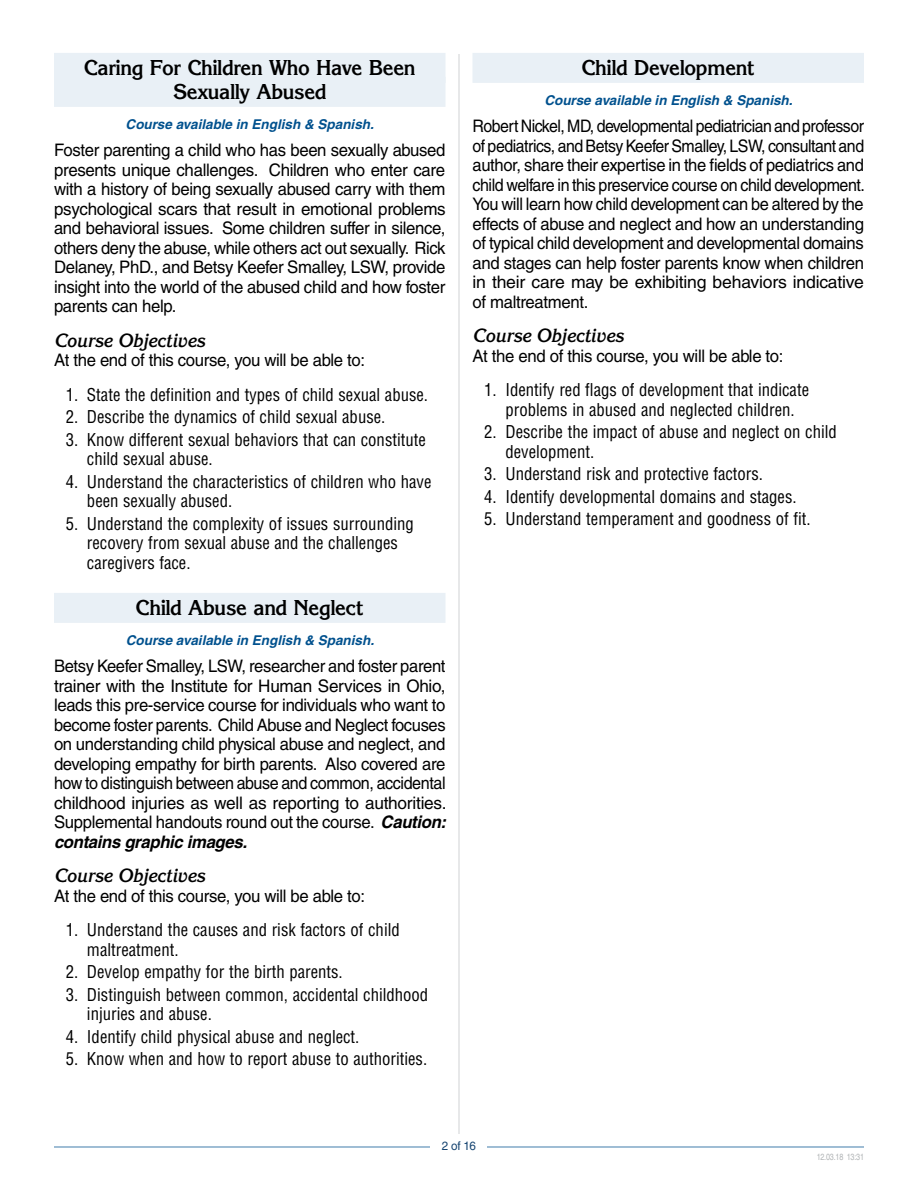
<style>
.page{position:relative;width:918px;height:1188px;background:#fff}
.page>*{position:absolute;margin:0;border:0;box-sizing:border-box;transform-origin:0 0}
.t1{font:700 21px/24px "Korinna";letter-spacing:-.025em;color:#000;text-align:center}
.t2{font:italic 700 18.75px "Korinna";letter-spacing:-.01em;color:#000;scale:.94 1}
.t3{font:condensed 17.25px/19.5px "Helvetica";color:#000}
.t4{font:17.25px/19.5px "Helvetica";letter-spacing:-.02em;color:#000;text-align:justify}
.t5{font:17.25px/19.5px "Helvetica";letter-spacing:-.02em;color:#000;text-align:justify;scale:.92 1}
.t6{font:17.25px/19.5px "Helvetica";letter-spacing:-.02em;color:#000;text-align:justify;scale:.96 1}
.t7{font:italic 700 13.5px "Helvetica";color:#00518e}
.t8{font:12px "Helvetica";color:#174571}
.t9{font:condensed 9px "Helvetica";letter-spacing:-.02em;color:#b1b4b6}
.s1{font-weight:700;font-style:italic}
</style>
<div class="page">
<hr style="left:54px;top:1146px;width:810px;height:2px;background:#80a8c7">
<div style="left:431px;top:1141px;width:56px;height:17px;background:#fff"></div>
<div style="left:54px;top:53px;width:392px;height:30px;background:#e9f0f6"></div>
<div style="left:54px;top:77px;width:392px;height:30px;background:#e9f0f6"></div>
<div style="left:54px;top:593px;width:392px;height:30px;background:#e9f0f6"></div>
<div style="left:472px;top:53px;width:392px;height:30px;background:#e9f0f6"></div>
<hr style="left:458px;top:54px;width:2px;height:1080px;background:#e6e7e8">
<p class="t1" style="left:84px;top:56px;width:334px">Caring For Children Who Have Been<br>Sexually Abused</p>
<p class="t7" style="left:126px;top:116px;width:250px">Course available in English &amp; Spanish.</p>
<p class="t4" style="left:54px;top:141px;width:393px">Foster parenting a child who has been sexually abused presents unique challenges. Children who enter care with a history of being sexually abused carry with them psychological scars that result in emotional problems and behavioral issues. Some children suffer in silence, others deny the abuse, while others act out sexually. Rick Delaney, PhD., and Betsy Keefer Smalley, LSW, provide insight into the world of the abused child and how foster parents can help.</p>
<p class="t2" style="left:54px;top:329px;width:162px">Course Objectives</p>
<p class="t4" style="left:54px;top:351px;width:313px">At the end of this course, you will be able to:</p>
<p class="t3" style="left:66px;top:385px;width:364px">1. State the definition and types of child sexual abuse.</p>
<p class="t3" style="left:66px;top:407px;width:321px">2. Describe the dynamics of child sexual abuse.</p>
<p class="t3" style="left:87px;top:430px;width:340px;text-indent:-21px">3. Know different sexual behaviors that can constitute child sexual abuse.</p>
<p class="t3" style="left:87px;top:472px;width:346px;text-indent:-21px">4. Understand the characteristics of children who have been sexually abused.</p>
<p class="t3" style="left:87px;top:514px;width:328px;text-indent:-21px">5. Understand the complexity of issues surrounding recovery from sexual abuse and the challenges caregivers face.</p>
<p class="t1" style="left:136px;top:596px;width:230px">Child Abuse and Neglect</p>
<p class="t7" style="left:126px;top:632px;width:250px">Course available in English &amp; Spanish.</p>
<p class="t6" style="left:54px;top:657px;width:410px">Betsy Keefer Smalley, LSW, researcher and foster parent trainer with the Institute for Human Services in Ohio, leads this pre-service course for individuals who want to become foster parents. Child Abuse and Neglect focuses on understanding child physical abuse and neglect, and developing empathy for birth parents. Also covered are how to distinguish between abuse and common, accidental childhood injuries as well as reporting to authorities.<br>Supplemental handouts round out the course. <span class="s1">Caution: contains graphic images.</span></p>
<p class="t2" style="left:54px;top:865px;width:162px">Course Objectives</p>
<p class="t4" style="left:54px;top:886px;width:313px">At the end of this course, you will be able to:</p>
<p class="t3" style="left:87px;top:920px;width:314px;text-indent:-21px">1. Understand the causes and risk factors of child maltreatment.</p>
<p class="t3" style="left:66px;top:962px;width:279px">2. Develop empathy for the birth parents.</p>
<p class="t3" style="left:87px;top:985px;width:343px;text-indent:-21px">3. Distinguish between common, accidental childhood injuries and abuse.</p>
<p class="t3" style="left:66px;top:1027px;width:295px">4. Identify child physical abuse and neglect.</p>
<p class="t3" style="left:66px;top:1049px;width:363px">5. Know when and how to report abuse to authorities.</p>
<p class="t1" style="left:582px;top:56px;width:175px">Child Development</p>
<p class="t7" style="left:544px;top:92px;width:250px">Course available in English &amp; Spanish.</p>
<p class="t5" style="left:472px;top:117px;width:428px">Robert Nickel, MD, developmental pediatrician and professor of pediatrics, and Betsy Keefer Smalley, LSW, consultant and author, share their expertise in the fields of pediatrics and child welfare in this preservice course on child development.<br>You will learn how child development can be altered by the effects of abuse and neglect and how an understanding of typical child development and developmental domains and stages can help foster parents know when children in their care may be exhibiting behaviors indicative of maltreatment.</p>
<p class="t2" style="left:472px;top:325px;width:162px">Course Objectives</p>
<p class="t4" style="left:472px;top:346px;width:313px">At the end of this course, you will be able to:</p>
<p class="t3" style="left:484px;top:380px;width:326px;text-align:center">1. Identify red flags of development that indicate problems in abused and neglected children.</p>
<p class="t3" style="left:505px;top:422px;width:333px;text-indent:-21px">2. Describe the impact of abuse and neglect on child development.</p>
<p class="t3" style="left:484px;top:464px;width:280px">3. Understand risk and protective factors.</p>
<p class="t3" style="left:484px;top:487px;width:314px">4. Identify developmental domains and stages.</p>
<p class="t3" style="left:484px;top:509px;width:328px">5. Understand temperament and goodness of fit.</p>
<p class="t8" style="left:442px;top:1139px;width:36px">2 of 16</p>
<p class="t9" style="left:817px;top:1151px;width:49px">12.03.18 13:31</p>
</div>
